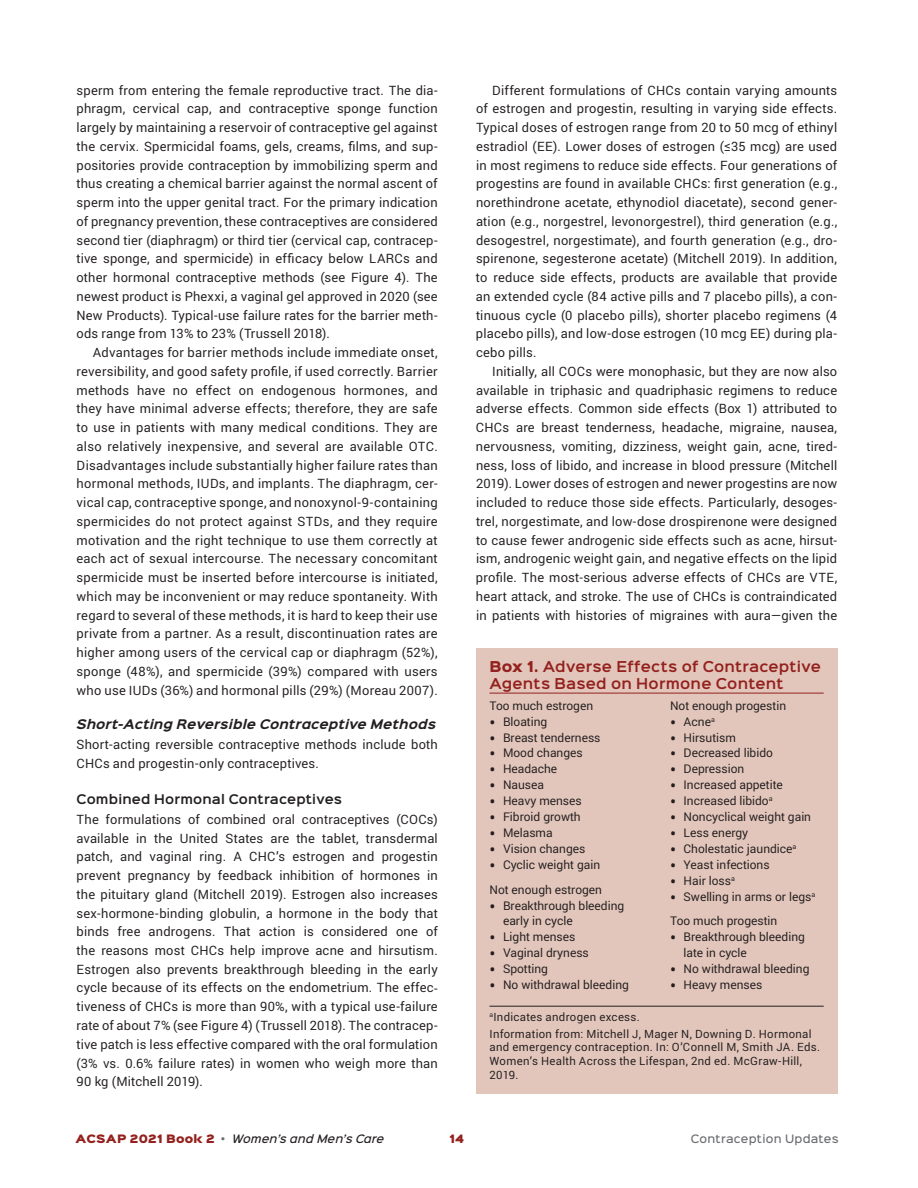
<style>
.page{position:relative;width:918px;height:1188px;background:#fff}
.page>*{position:absolute;margin:0;border:0;box-sizing:border-box;transform-origin:0 0}
.t1{font:600 13.5px/17.4px "Sinkin Sans 600";letter-spacing:.015em;color:#93211e}
.t2{font:12.9px/18.8px "Roboto";letter-spacing:.015em;color:#231f20;text-align:justify}
.t3{font:12px/24.9px "Roboto";color:#231f20}
.t4{font:italic 700 12px "Sinkin Sans 700";letter-spacing:.015em;color:#231f20}
.t5{font:600 12px "Sinkin Sans 600";letter-spacing:.015em;color:#231f20}
.t6{font:11.4px/13.5px "Roboto";letter-spacing:.03em;color:#231f20}
.t7{font:italic 500 10.5px "Sinkin Sans 500";letter-spacing:.015em;color:#231f20}
.t8{font:500 10.5px "Sinkin Sans 500";letter-spacing:.025em;color:#6c6d70}
.t9{font:10.5px "Sinkin Sans 900 X Black";color:#93211e}
.s1{font-family:"Sinkin Sans 800";font-weight:900}
.s2{font-size:18px}
.s3{font-family:"Sinkin Sans 900 X Black";font-weight:400;font-style:normal;color:#93211e}
.s4{font-style:normal;color:#6c6d70}
</style>
<div class="page">
<div style="left:476px;top:648px;width:361px;height:446px;background:#e3c6bb"></div>
<hr style="left:490px;top:693px;width:334px;height:1px;background:#93211e">
<hr style="left:490px;top:1006px;width:334px;height:1px;background:#231f20">
<p class="t2" style="left:77px;top:80px;width:363px">sperm from entering the female reproductive tract. The dia&shy;phragm, cervical cap, and contraceptive sponge function largely by maintaining a reservoir of contraceptive gel against the cervix. Spermicidal foams, gels, creams, films, and sup&shy;positories provide contraception by immobilizing sperm and thus creating a chemical barrier against the normal ascent of sperm into the upper genital tract. For the primary indication of pregnancy prevention, these contraceptives are considered second tier (diaphragm) or third tier (cervical cap, contracep&shy;tive sponge, and spermicide) in efficacy below LARCs and other hormonal contraceptive methods (see Figure 4). The newest product is Phexxi, a vaginal gel approved in 2020 (see New Products). Typical-use failure rates for the barrier meth&shy;ods range from 13% to 23% (Trussell 2018).</p>
<p class="t2" style="left:77px;top:343px;width:363px;text-indent:16px">Advantages for barrier methods include immediate onset, reversibility, and good safety profile, if used correctly. Barrier methods have no effect on endogenous hormones, and they have minimal adverse effects; therefore, they are safe to use in patients with many medical conditions. They are also relatively inexpensive, and several are available OTC.<br>Disadvantages include substantially higher failure rates than hormonal methods, IUDs, and implants. The diaphragm, cer&shy;vical cap, contraceptive sponge, and nonoxynol-9-containing spermicides do not protect against STDs, and they require motivation and the right technique to use them correctly at each act of sexual intercourse. The necessary concomitant spermicide must be inserted before intercourse is initiated, which may be inconvenient or may reduce spontaneity. With regard to several of these methods, it is hard to keep their use private from a partner. As a result, discontinuation rates are higher among users of the cervical cap or diaphragm (52%), sponge (48%), and spermicide (39%) compared with users who use IUDs (36%) and hormonal pills (29%) (Moreau 2007).</p>
<p class="t4" style="left:77px;top:717px;width:361px">Short-Acting Reversible Contraceptive Methods</p>
<p class="t2" style="left:77px;top:734px;width:363px">Short-acting reversible contraceptive methods include both<br>CHCs and progestin-only contraceptives.</p>
<p class="t5" style="left:77px;top:788px;width:267px">Combined Hormonal Contraceptives</p>
<p class="t2" style="left:77px;top:809px;width:363px">The formulations of combined oral contraceptives (COCs) available in the United States are the tablet, transdermal patch, and vaginal ring. A CHC’s estrogen and progestin prevent pregnancy by feedback inhibition of hormones in the pituitary gland (Mitchell 2019). Estrogen also increases sex-hormone-binding globulin, a hormone in the body that binds free androgens. That action is considered one of the reasons most CHCs help improve acne and hirsutism.<br>Estrogen also prevents breakthrough bleeding in the early cycle because of its effects on the endometrium. The effec&shy;tiveness of CHCs is more than 90%, with a typical use-failure rate of about 7% (see Figure 4) (Trussell 2018). The contracep&shy;tive patch is less effective compared with the oral formulation (3% vs. 0.6% failure rates) in women who weigh more than 90 kg (Mitchell 2019).</p>
<p class="t2" style="left:476px;top:80px;width:363px;text-indent:16px">Different formulations of CHCs contain varying amounts of estrogen and progestin, resulting in varying side effects.<br>Typical doses of estrogen range from 20 to 50 mcg of ethinyl estradiol (EE). Lower doses of estrogen (≤35 mcg) are used in most regimens to reduce side effects. Four generations of progestins are found in available CHCs: first generation (e.g., norethindrone acetate, ethynodiol diacetate), second gener&shy;ation (e.g., norgestrel, levonorgestrel), third generation (e.g., desogestrel, norgestimate), and fourth generation (e.g., dro&shy;spirenone, segesterone acetate) (Mitchell 2019). In addition, to reduce side effects, products are available that provide an extended cycle (84 active pills and 7 placebo pills), a con&shy;tinuous cycle (0 placebo pills), shorter placebo regimens (4 placebo pills), and low-dose estrogen (10 mcg EE) during pla&shy;cebo pills.</p>
<p class="t2" style="left:476px;top:362px;width:363px;text-indent:16px">Initially, all COCs were monophasic, but they are now also available in triphasic and quadriphasic regimens to reduce adverse effects. Common side effects (Box 1) attributed to CHCs are breast tenderness, headache, migraine, nausea, nervousness, vomiting, dizziness, weight gain, acne, tired&shy;ness, loss of libido, and increase in blood pressure (Mitchell 2019). Lower doses of estrogen and newer progestins are now included to reduce those side effects. Particularly, desoges&shy;trel, norgestimate, and low-dose drospirenone were designed to cause fewer androgenic side effects such as acne, hirsut&shy;ism, androgenic weight gain, and negative effects on the lipid profile. The most-serious adverse effects of CHCs are VTE, heart attack, and stroke. The use of CHCs is contraindicated in patients with histories of migraines with aura—given the</p>
<p class="t1" style="left:490px;top:657px;width:333px"><span class="s1">Box 1.</span> Adverse Effects of Contraceptive<br>Agents Based on Hormone Content</p>
<p class="t3" style="left:490px;top:693px;width:105px">Too much estrogen</p>
<p class="t3" style="left:490px;top:708px;width:59px"><span class="s2">•</span> Bloating</p>
<p class="t3" style="left:490px;top:724px;width:113px"><span class="s2">•</span> Breast tenderness</p>
<p class="t3" style="left:490px;top:740px;width:95px"><span class="s2">•</span> Mood changes</p>
<p class="t3" style="left:490px;top:756px;width:69px"><span class="s2">•</span> Headache</p>
<p class="t3" style="left:490px;top:772px;width:56px"><span class="s2">•</span> Nausea</p>
<p class="t3" style="left:490px;top:788px;width:94px"><span class="s2">•</span> Heavy menses</p>
<p class="t3" style="left:490px;top:804px;width:93px"><span class="s2">•</span> Fibroid growth</p>
<p class="t3" style="left:490px;top:820px;width:65px"><span class="s2">•</span> Melasma</p>
<p class="t3" style="left:490px;top:836px;width:97px"><span class="s2">•</span> Vision changes</p>
<p class="t3" style="left:490px;top:852px;width:114px"><span class="s2">•</span> Cyclic weight gain<br>Not enough estrogen</p>
<p class="t3" style="left:503px;top:897px;width:123px;line-height:15.9px;text-indent:-14px"><span class="s2">•</span> Breakthrough bleeding early in cycle</p>
<p class="t3" style="left:490px;top:924px;width:87px"><span class="s2">•</span> Light menses</p>
<p class="t3" style="left:490px;top:940px;width:101px"><span class="s2">•</span> Vaginal dryness</p>
<p class="t3" style="left:490px;top:956px;width:60px"><span class="s2">•</span> Spotting</p>
<p class="t3" style="left:490px;top:972px;width:141px"><span class="s2">•</span> No withdrawal bleeding</p>
<p class="t3" style="left:670px;top:693px;width:118px">Not enough progestin</p>
<p class="t3" style="left:670px;top:708px;width:46px"><span class="s2">•</span> Acne<sup>a</sup></p>
<p class="t3" style="left:670px;top:724px;width:67px"><span class="s2">•</span> Hirsutism</p>
<p class="t3" style="left:670px;top:740px;width:104px"><span class="s2">•</span> Decreased libido</p>
<p class="t3" style="left:670px;top:756px;width:76px"><span class="s2">•</span> Depression</p>
<p class="t3" style="left:670px;top:772px;width:114px"><span class="s2">•</span> Increased appetite</p>
<p class="t3" style="left:670px;top:788px;width:104px"><span class="s2">•</span> Increased libido<sup>a</sup></p>
<p class="t3" style="left:670px;top:804px;width:143px"><span class="s2">•</span> Noncyclical weight gain</p>
<p class="t3" style="left:670px;top:820px;width:80px"><span class="s2">•</span> Less energy</p>
<p class="t3" style="left:670px;top:836px;width:128px"><span class="s2">•</span> Cholestatic jaundice<sup>a</sup></p>
<p class="t3" style="left:670px;top:852px;width:101px"><span class="s2">•</span> Yeast infections</p>
<p class="t3" style="left:670px;top:867px;width:66px"><span class="s2">•</span> Hair loss<sup>a</sup></p>
<p class="t3" style="left:670px;top:883px;width:147px"><span class="s2">•</span> Swelling in arms or legs<sup>a<br></sup>Too much progestin</p>
<p class="t3" style="left:684px;top:929px;width:123px;line-height:15.9px;text-indent:-14px"><span class="s2">•</span> Breakthrough bleeding late in cycle</p>
<p class="t3" style="left:670px;top:956px;width:141px"><span class="s2">•</span> No withdrawal bleeding</p>
<p class="t3" style="left:670px;top:972px;width:94px"><span class="s2">•</span> Heavy menses</p>
<p class="t6" style="left:490px;top:1008px;width:324px;line-height:16.8px"><sup>a</sup>Indicates androgen excess.<br>Information from: Mitchell J, Mager N, Downing D. Hormonal</p>
<p class="t6" style="left:490px;top:1040px;width:332px">and emergency contraception. In: O’Connell M, Smith JA. Eds.<br>Women’s Health Across the Lifespan, 2nd ed. McGraw-Hill,<br>2019.</p>
<p class="t7" style="left:76px;top:1130px;width:310px"><span class="s3">ACSAP 2021 Book 2</span> <span class="s4">•</span> Women’s and Men’s Care</p>
<p class="t9" style="left:450px;top:1133px;width:16px">14</p>
<p class="t8" style="left:691px;top:1130px;width:149px">Contraception Updates</p>
</div>
